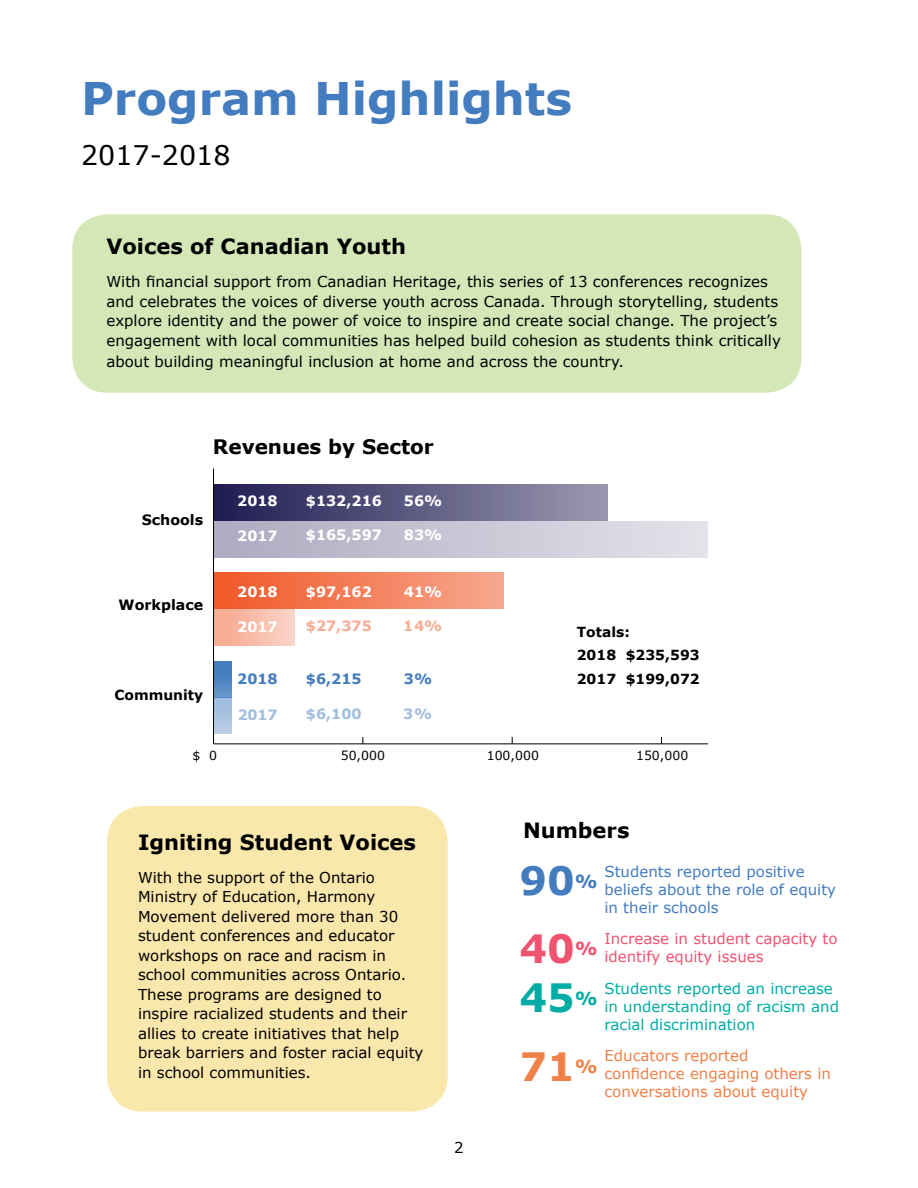
<style>
.page{position:relative;width:918px;height:1188px;background:#fff}
.page>*{position:absolute;margin:0;border:0;box-sizing:border-box;transform-origin:0 0}
.t1{font:700 45px "Verdana";color:#437cbf}
.t2{font:700 39px/67.2px "Verdana";color:#437cbf}
.t3{font:700 39px/68.6px "Verdana";color:#00aca3}
.t4{font:27px "Verdana";color:#000}
.t5{font:700 21px "Verdana";color:#000}
.t6{font:700 19.95px "Verdana";color:#000}
.t7{font:15px/19.5px "Verdana";color:#000}
.t8{font:15px/18px "Verdana";color:#00aca3}
.t9{font:15px/18px "Verdana";color:#ef8047}
.t10{font:15px/18px "Verdana";color:#437cbf}
.t11{font:15px/18px "Verdana";color:#f05370}
.t12{font:700 14.25px "Verdana";color:#fff}
.t13{font:700 14.25px "Verdana";color:#437cbf}
.t14{font:700 14.25px "Verdana";color:#000}
.t15{font:700 14.25px "Verdana";color:#f15a2a}
.t16{font:700 13.8px/23.4px "Verdana";color:#000}
.t17{font:12.45px "Verdana";color:#000}
.s1{color:#f05370}
.s2{color:#ef8047}
</style>
<div class="page">
<div style="left:72px;top:214px;width:729px;height:179px;background:#d3e7b7;border-radius:35px"></div>
<div style="left:107px;top:806px;width:341px;height:306px;background:#fae7ac;border-radius:36px"></div>
<svg style="left:214px;top:697px;width:18px;height:37px"></svg>
<div style="left:213px;top:661px;width:19px;height:36px;background:linear-gradient(to bottom,#3975bb,#6694cb)"></div>
<div style="left:213px;top:572px;width:291px;height:37px;background:linear-gradient(to right,#f05726,#f7a88f)"></div>
<div style="left:213px;top:609px;width:82px;height:37px;background:linear-gradient(to right,#f7a68c,#fbd4c7)"></div>
<div style="left:213px;top:484px;width:395px;height:37px;background:linear-gradient(to right,#1f1b51,#9a98b1)"></div>
<div style="left:213px;top:521px;width:495px;height:36px;background:linear-gradient(to right,#aeaac0,#e4e2ea)"></div>
<hr style="left:214px;top:744px;width:494px;height:1px;background:#000">
<hr style="left:213px;top:469px;width:1px;height:275px;background:#000">
<h1 class="t1" style="left:81px;top:67px;width:493px">Program Highlights</h1>
<h3 class="t4" style="left:81px;top:136px;width:151px">2017-2018</h3>
<h3 class="t5" style="left:106px;top:232px;width:301px">Voices of Canadian Youth</h3>
<p class="t7" style="left:106px;top:272px;width:676px">With financial support from Canadian Heritage, this series of 13 conferences recognizes and celebrates the voices of diverse youth across Canada. Through storytelling, students explore identity and the power of voice to inspire and create social change. The project’s engagement with local communities has helped build cohesion as students think critically</p>
<p class="t7" style="left:106px;top:351px;width:519px">about building meaningful inclusion at home and across the country.</p>
<h3 class="t6" style="left:213px;top:432px;width:222px">Revenues by Sector</h3>
<p class="t14" style="left:142px;top:509px;width:63px">Schools</p>
<p class="t12" style="left:237px;top:491px;width:42px">2018</p>
<p class="t12" style="left:306px;top:491px;width:78px">$132,216</p>
<p class="t12" style="left:404px;top:491px;width:40px">56%</p>
<p class="t12" style="left:306px;top:525px;width:78px">$165,597</p>
<p class="t12" style="left:404px;top:525px;width:40px">83%</p>
<p class="t12" style="left:237px;top:526px;width:42px">2017</p>
<p class="t14" style="left:119px;top:595px;width:86px">Workplace</p>
<p class="t16" style="left:115px;top:683px;width:90px">Community</p>
<p class="t12" style="left:237px;top:581px;width:42px">2018</p>
<p class="t12" style="left:306px;top:581px;width:67px">$97,162</p>
<p class="t12" style="left:404px;top:581px;width:40px">41%</p>
<p class="t12" style="left:237px;top:617px;width:42px">2017</p>
<p class="t15" style="left:306px;top:616px;width:67px">$27,375</p>
<p class="t15" style="left:404px;top:616px;width:40px">14%</p>
<p class="t13" style="left:237px;top:669px;width:42px">2018</p>
<p class="t13" style="left:306px;top:669px;width:57px">$6,215</p>
<p class="t13" style="left:404px;top:669px;width:30px">3%</p>
<p class="t13" style="left:237px;top:704px;width:42px">2017</p>
<p class="t13" style="left:306px;top:704px;width:57px">$6,100</p>
<p class="t13" style="left:404px;top:704px;width:30px">3%</p>
<p class="t17" style="left:192px;top:747px;width:26px">$ 0</p>
<p class="t17" style="left:341px;top:747px;width:46px">50,000</p>
<h3 class="t5" style="left:138px;top:827px;width:280px">Igniting Student Voices</h3>
<p class="t7" style="left:138px;top:867px;width:287px">With the support of the Ontario Ministry of Education, Harmony Movement delivered more than 30 student conferences and educator workshops on race and racism in school communities across Ontario.<br>These programs are designed to inspire racialized students and their allies to create initiatives that help break barriers and foster racial equity in school communities.</p>
<p class="t7" style="left:454px;top:1137px;width:11px">2</p>
<p class="t16" style="left:577px;top:620px;width:124px">Totals:<br>2018 $235,593<br>2017 $199,072</p>
<p class="t17" style="left:487px;top:747px;width:54px">100,000</p>
<p class="t17" style="left:636px;top:747px;width:54px">150,000</p>
<h3 class="t5" style="left:523px;top:815px;width:108px">Numbers</h3>
<h2 class="t2" style="left:519px;top:847px;width:80px">90<sup>%<br></sup><span class="s1">40</span><sup>%</sup></h2>
<h2 class="t3" style="left:519px;top:963px;width:80px">45<sup>%<br></sup><span class="s2">71</span><sup>%</sup></h2>
<p class="t10" style="left:604px;top:862px;width:233px">Students reported positive beliefs about the role of equity in their schools</p>
<p class="t11" style="left:604px;top:930px;width:235px">Increase in student capacity to identify equity issues</p>
<p class="t8" style="left:604px;top:979px;width:236px">Students reported an increase in understanding of racism and racial discrimination</p>
<p class="t9" style="left:604px;top:1047px;width:228px">Educators reported confidence engaging others in conversations about equity</p>
</div>
